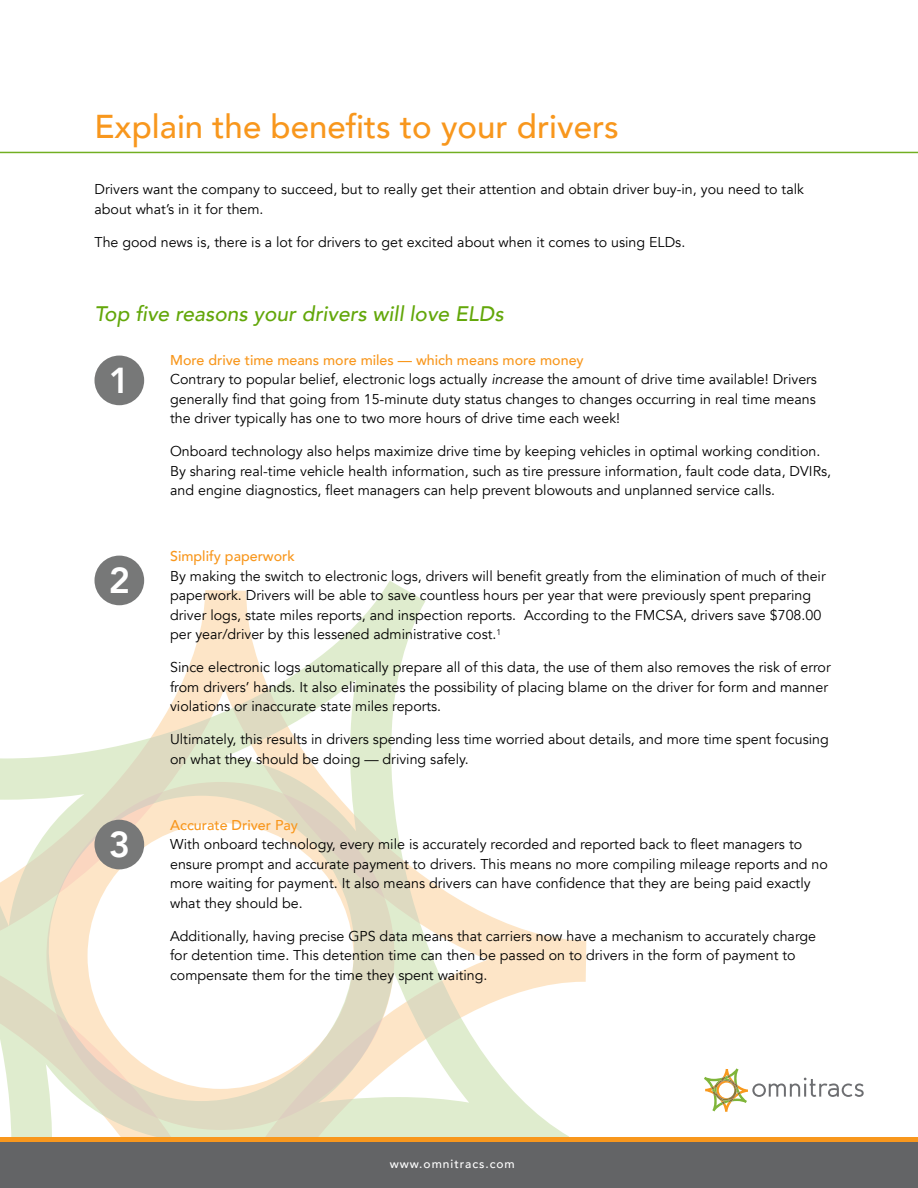
<style>
.page{position:relative;width:918px;height:1188px;background:#fff}
.page>*{position:absolute;margin:0;border:0;box-sizing:border-box;transform-origin:0 0}
.t1{font:800 36px "Avenir";color:#fff}
.t2{font:500 33px "Avenir";color:#f8971d}
.t3{font:italic 500 21px "Avenir";color:#63a70a}
.t4{font:14.25px/19.5px "Avenir";color:#000}
.t5{font:500 14.25px "Avenir";color:#f8971d}
.t6{font:500 12px "Avenir";letter-spacing:.08em;color:#fff}
.s1{font-weight:500;color:#f8971d}
.s2{font-style:italic}
</style>
<div class="page">
<svg style="left:0;top:581px;width:569px;height:556px"></svg>
<div style="left:0;top:1137px;width:918px;height:5px;background:#f8971d"></div>
<div style="left:0;top:1142px;width:918px;height:46px;background:#636466"></div>
<hr style="left:0;top:152px;width:918px;height:1px;background:#63a70a">
<svg style="left:704px;top:1068px;width:160px;height:44px"></svg>
<div style="left:94px;top:356px;width:50px;height:49px;background:#777878;border-radius:50%"></div>
<div style="left:94px;top:556px;width:50px;height:49px;background:#777878;border-radius:50%"></div>
<div style="left:94px;top:820px;width:50px;height:49px;background:#777878;border-radius:50%"></div>
<h2 class="t2" style="left:94px;top:98px;width:526px">Explain the benefits to your drivers</h2>
<p class="t4" style="left:94px;top:180px;width:711px">Drivers want the company to succeed, but to really get their attention and obtain driver buy-in, you need to talk about what’s in it for them.</p>
<p class="t4" style="left:94px;top:233px;width:592px">The good news is, there is a lot for drivers to get excited about when it comes to using ELDs.</p>
<h3 class="t3" style="left:94px;top:302px;width:411px">Top five reasons your drivers will love ELDs</h3>
<p class="t4" style="left:170px;top:350px;width:648px"><span class="s1">More drive time means more miles — which means more money<br></span>Contrary to popular belief, electronic logs actually <span class="s2">increase</span> the amount of drive time available! Drivers generally find that going from 15-minute duty status changes to changes occurring in real time means the driver typically has one to two more hours of drive time each week!</p>
<p class="t4" style="left:170px;top:442px;width:663px">Onboard technology also helps maximize drive time by keeping vehicles in optimal working condition.<br>By sharing real-time vehicle health information, such as tire pressure information, fault code data, DVIRs, and engine diagnostics, fleet managers can help prevent blowouts and unplanned service calls.</p>
<h1 class="t1" style="left:109px;top:353px;width:23px">1</h1>
<h1 class="t1" style="left:109px;top:553px;width:23px">2</h1>
<h1 class="t1" style="left:109px;top:817px;width:23px">3</h1>
<p class="t5" style="left:170px;top:544px;width:126px">Simplify paperwork</p>
<p class="t4" style="left:170px;top:566px;width:657px">By making the switch to electronic logs, drivers will benefit greatly from the elimination of much of their paperwork. Drivers will be able to save countless hours per year that were previously spent preparing driver logs, state miles reports, and inspection reports. According to the FMCSA, drivers save $708.00 per year/driver by this lessened administrative cost.<sup>1</sup></p>
<p class="t4" style="left:170px;top:658px;width:662px">Since electronic logs automatically prepare all of this data, the use of them also removes the risk of error from drivers’ hands. It also eliminates the possibility of placing blame on the driver for form and manner violations or inaccurate state miles reports.</p>
<p class="t4" style="left:170px;top:730px;width:660px">Ultimately, this results in drivers spending less time worried about details, and more time spent focusing on what they should be doing — driving safely.</p>
<p class="t5" style="left:170px;top:813px;width:130px">Accurate Driver Pay</p>
<p class="t4" style="left:170px;top:835px;width:659px">With onboard technology, every mile is accurately recorded and reported back to fleet managers to ensure prompt and accurate payment to drivers. This means no more compiling mileage reports and no more waiting for payment. It also means drivers can have confidence that they are being paid exactly what they should be.</p>
<p class="t4" style="left:170px;top:926px;width:648px">Additionally, having precise GPS data means that carriers now have a mechanism to accurately charge for detention time. This detention time can then be passed on to drivers in the form of payment to compensate them for the time they spent waiting.</p>
<p class="t6" style="left:390px;top:1153px;width:126px">www.omnitracs.com</p>
</div>
